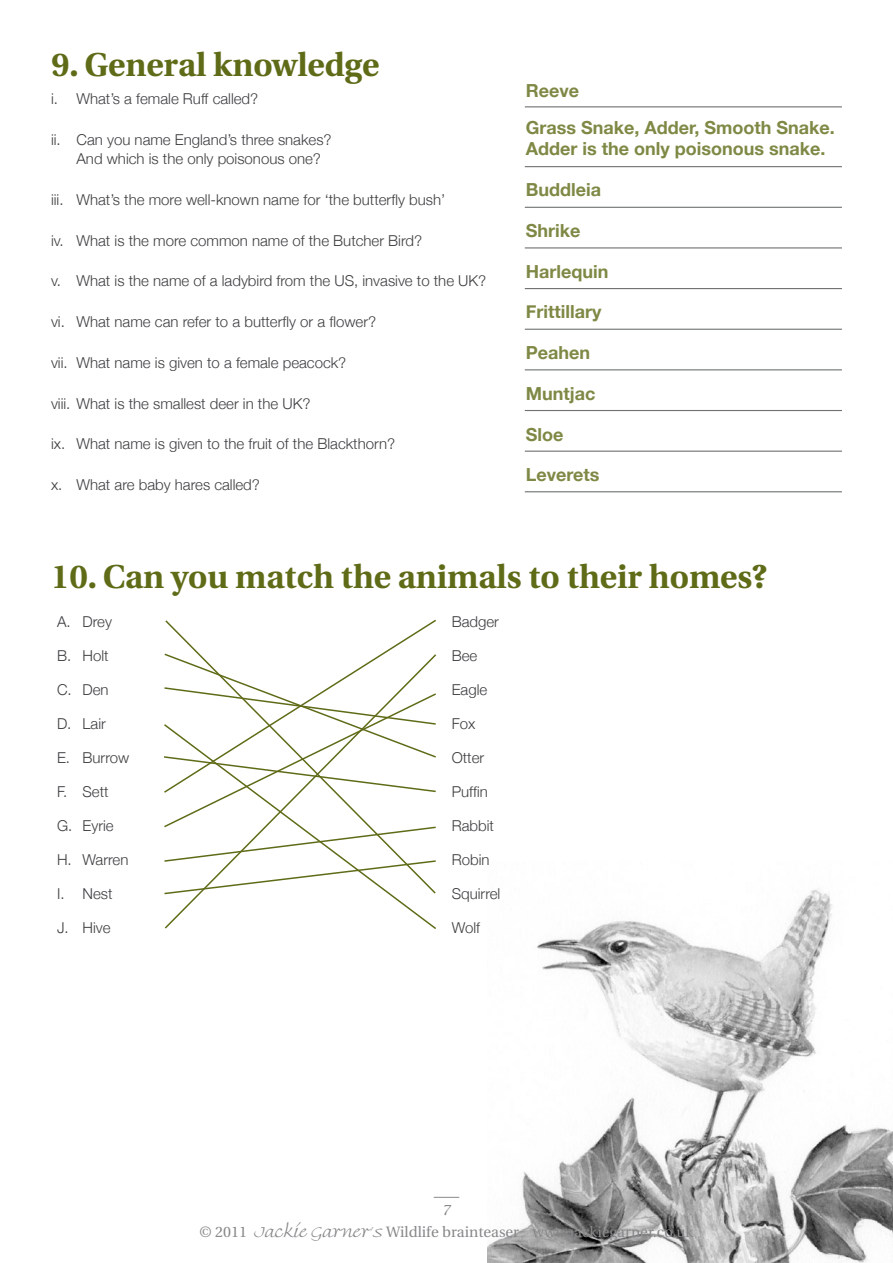
<style>
.page{position:relative;width:893px;height:1263px;background:#fff}
.page>*{position:absolute;margin:0;border:0;box-sizing:border-box;transform-origin:0 0}
.t1{font:700 33px "Utopia";color:#5f6b17}
.t2{font:700 18px/36.5px "Helvetica Neue";color:#7f8945}
.t3{font:300 15px/19.5px "Helvetica Neue";color:#3e3d40}
.t4{font:15px/22.2px "Utopia";color:#87888a;text-align:center}
.s1{font-style:italic}
.s2{font-family:"Fine Hand LET"}
</style>
<div class="page">
<img style="left:488px;top:890px;width:405px;height:373px">
<hr style="left:525px;top:106px;width:317px;height:1px;background:#707172">
<hr style="left:525px;top:166px;width:317px;height:1px;background:#707172">
<hr style="left:525px;top:207px;width:317px;height:1px;background:#707172">
<hr style="left:525px;top:247px;width:317px;height:1px;background:#707172">
<hr style="left:525px;top:288px;width:317px;height:1px;background:#707172">
<hr style="left:525px;top:329px;width:317px;height:1px;background:#707172">
<hr style="left:525px;top:369px;width:317px;height:1px;background:#707172">
<hr style="left:525px;top:410px;width:317px;height:1px;background:#707172">
<hr style="left:525px;top:451px;width:317px;height:1px;background:#707172">
<hr style="left:525px;top:491px;width:317px;height:1px;background:#707172">
<svg style="left:164px;top:895px;width:272px;height:34px"></svg>
<svg style="left:165px;top:619px;width:271px;height:33px"></svg>
<svg style="left:164px;top:652px;width:273px;height:243px"></svg>
<svg style="left:434px;top:1197px;width:25px;height:1px"></svg>
<h1 class="t1" style="left:51px;top:46px;width:330px">9. General knowledge</h1>
<p class="t3" style="left:51px;top:88px;width:209px">i. What’s a female Ruff called?</p>
<p class="t3" style="left:77px;top:129px;width:257px;text-indent:-26px">ii. Can you name England’s three snakes?<br>And which is the only poisonous one?</p>
<p class="t3" style="left:51px;top:189px;width:396px">iii. What’s the more well-known name for ‘the butterfly bush’</p>
<p class="t3" style="left:51px;top:230px;width:373px">iv. What is the more common name of the Butcher Bird?</p>
<p class="t3" style="left:51px;top:271px;width:437px">v. What is the name of a ladybird from the US, invasive to the UK?</p>
<p class="t3" style="left:51px;top:312px;width:327px">vi. What name can refer to a butterfly or a flower?</p>
<p class="t3" style="left:51px;top:352px;width:297px">vii. What name is given to a female peacock?</p>
<p class="t3" style="left:51px;top:393px;width:261px">viii. What is the smallest deer in the UK?</p>
<p class="t3" style="left:51px;top:434px;width:346px">ix. What name is given to the fruit of the Blackthorn?</p>
<p class="t3" style="left:51px;top:475px;width:210px">x. What are baby hares called?</p>
<p class="t2" style="left:526px;top:72px;width:311px">Reeve<br>Grass Snake, Adder, Smooth Snake.</p>
<p class="t2" style="left:526px;top:130px;width:301px">Adder is the only poisonous snake.</p>
<p class="t2" style="left:526px;top:171px;width:77px">Buddleia</p>
<p class="t2" style="left:526px;top:212px;width:56px">Shrike</p>
<p class="t2" style="left:526px;top:253px;width:84px">Harlequin</p>
<p class="t2" style="left:526px;top:293px;width:77px">Frittillary</p>
<p class="t2" style="left:526px;top:334px;width:66px">Peahen</p>
<p class="t2" style="left:526px;top:375px;width:71px">Muntjac</p>
<p class="t2" style="left:526px;top:416px;width:39px">Sloe</p>
<p class="t2" style="left:526px;top:456px;width:75px">Leverets</p>
<h1 class="t1" style="left:51px;top:558px;width:718px">10. Can you match the animals to their homes?</h1>
<p class="t3" style="left:57px;top:611px;width:56px">A. Drey</p>
<p class="t3" style="left:452px;top:611px;width:49px">Badger</p>
<p class="t3" style="left:57px;top:645px;width:53px">B. Holt</p>
<p class="t3" style="left:452px;top:645px;width:27px">Bee</p>
<p class="t3" style="left:57px;top:679px;width:53px">C. Den</p>
<p class="t3" style="left:452px;top:679px;width:37px">Eagle</p>
<p class="t3" style="left:57px;top:713px;width:50px">D. Lair</p>
<p class="t3" style="left:452px;top:713px;width:25px">Fox</p>
<p class="t3" style="left:57px;top:747px;width:74px">E. Burrow</p>
<p class="t3" style="left:452px;top:747px;width:34px">Otter</p>
<p class="t3" style="left:57px;top:781px;width:53px">F. Sett</p>
<p class="t3" style="left:452px;top:781px;width:38px">Puffin</p>
<p class="t3" style="left:57px;top:815px;width:58px">G. Eyrie</p>
<p class="t3" style="left:452px;top:815px;width:44px">Rabbit</p>
<p class="t3" style="left:57px;top:849px;width:73px">H. Warren</p>
<p class="t3" style="left:452px;top:849px;width:39px">Robin</p>
<p class="t3" style="left:57px;top:883px;width:57px">I. Nest</p>
<p class="t3" style="left:452px;top:883px;width:50px">Squirrel</p>
<p class="t3" style="left:57px;top:917px;width:55px">J. Hive</p>
<p class="t3" style="left:452px;top:917px;width:30px">Wolf</p>
<p class="t4" style="left:200px;top:1199px;width:495px"><span class="s1">7<br></span>© 2011 <span class="s2">Jackie Garner’s</span> Wildlife brainteaser www.jackiegarner.co.uk</p>
</div>
